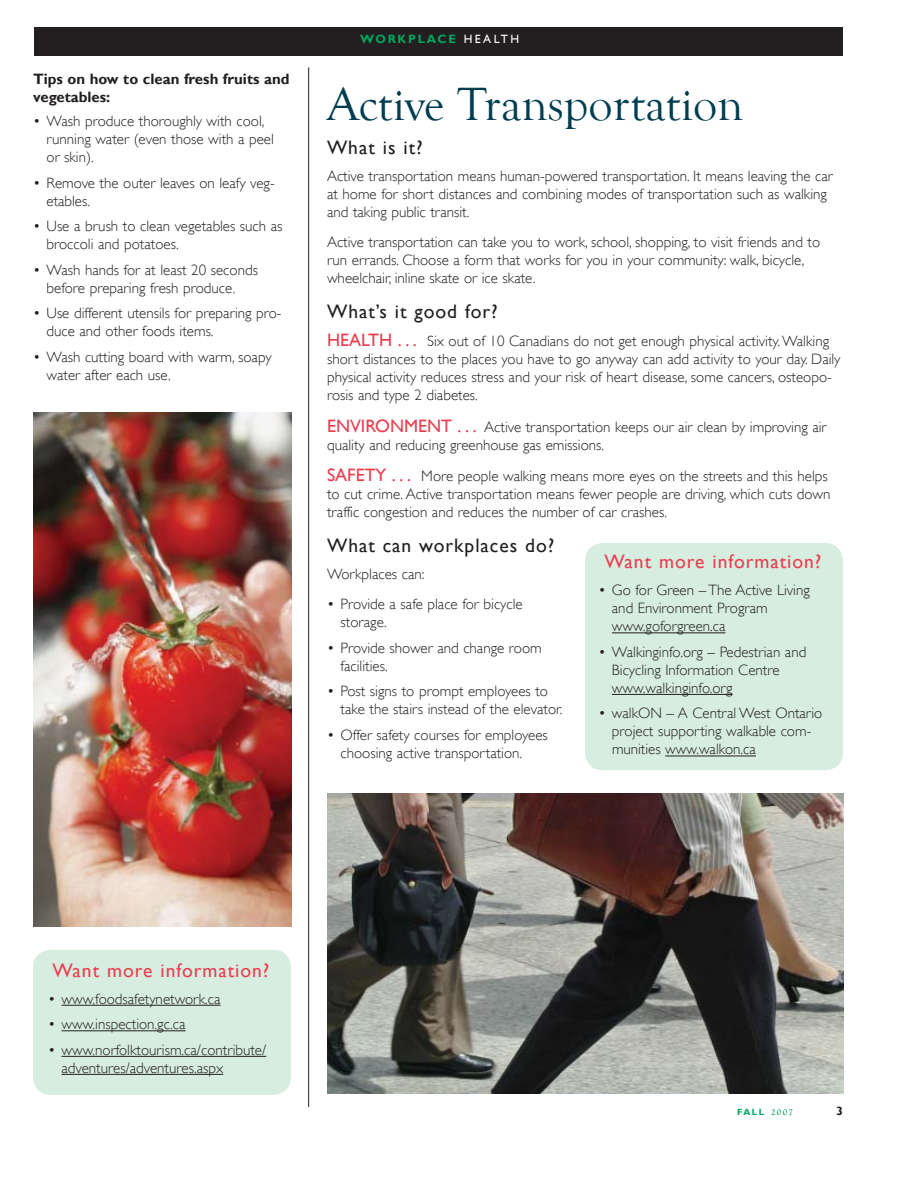
<style>
.page{position:relative;width:918px;height:1188px;background:#fff}
.page>*{position:absolute;margin:0;border:0;box-sizing:border-box;transform-origin:0 0}
.t1{font:48px "Goudy Old Style T";color:#013d50}
.t2{font:19.5px "Gill Sans";letter-spacing:.05em;color:#231f20}
.t3{font:19.5px "Gill Sans";letter-spacing:.05em;color:#eb3d50}
.t4{font:300 15px/18px "Gill Sans";color:#231f20}
.t5{font:700 15px/18px "Gill Sans";color:#231f20}
.t6{font:700 12px "Gill Sans";letter-spacing:.15em;color:#00a660}
.t7{font:700 12px "Gill Sans";color:#231f20}
.t8{font:700 9px "Gill Sans";color:#00a660}
.s1{font-weight:400;color:#fff}
.s2{font-weight:400;font-size:18px;color:#eb3d50}
.s3{font-family:"Goudy Old Style T"}
</style>
<div class="page">
<div style="left:35px;top:27px;width:808px;height:28px;background:#231f20"></div>
<div style="left:33px;top:950px;width:258px;height:145px;background:#d7ede0;border-radius:18px"></div>
<hr style="left:62px;top:1005px;width:159px;height:1px;background:#231f20">
<hr style="left:62px;top:1030px;width:124px;height:1px;background:#231f20">
<hr style="left:62px;top:1056px;width:204px;height:1px;background:#231f20">
<hr style="left:62px;top:1074px;width:161px;height:1px;background:#231f20">
<img style="left:33px;top:412px;width:258px;height:515px">
<hr style="left:308px;top:68px;width:1px;height:1039px;background:#231f20">
<div style="left:585px;top:543px;width:258px;height:227px;background:#d7ede0;border-radius:18px"></div>
<hr style="left:612px;top:632px;width:114px;height:1px;background:#231f20">
<hr style="left:612px;top:694px;width:120px;height:1px;background:#231f20">
<hr style="left:665px;top:756px;width:91px;height:1px;background:#231f20">
<img style="left:327px;top:793px;width:516px;height:301px">
<p class="t5" style="left:33px;top:70px;width:258px">Tips on how to clean fresh fruits and vegetables:</p>
<p class="t4" style="left:47px;top:112px;width:229px;text-indent:-14px">• Wash produce thoroughly with cool, running water (even those with a peel or skin).</p>
<p class="t4" style="left:47px;top:174px;width:230px;text-indent:-14px">• Remove the outer leaves on leafy veg&shy;etables.</p>
<p class="t4" style="left:47px;top:217px;width:238px;text-indent:-14px">• Use a brush to clean vegetables such as broccoli and potatoes.</p>
<p class="t4" style="left:47px;top:261px;width:213px;text-indent:-14px">• Wash hands for at least 20 seconds before preparing fresh produce.</p>
<p class="t4" style="left:47px;top:304px;width:237px;text-indent:-14px">• Use different utensils for preparing pro&shy;duce and other foods items.</p>
<p class="t4" style="left:47px;top:348px;width:227px;text-indent:-14px">• Wash cutting board with warm, soapy water after each use.</p>
<p class="t6" style="left:360px;top:32px;width:160px">WORKPLACE <span class="s1">HEALTH</span></p>
<h1 class="t1" style="left:327px;top:77px;width:418px">Active Transportation</h1>
<h2 class="t2" style="left:327px;top:136px;width:97px">What is it?</h2>
<p class="t4" style="left:327px;top:167px;width:507px">Active transportation means human-powered transportation. It means leaving the car at home for short distances and combining modes of transportation such as walking and taking public transit.</p>
<p class="t4" style="left:327px;top:233px;width:495px">Active transportation can take you to work, school, shopping, to visit friends and to run errands. Choose a form that works for you in your community: walk, bicycle, wheelchair, inline skate or ice skate.</p>
<h2 class="t2" style="left:327px;top:300px;width:172px">What’s it good for?</h2>
<p class="t4" style="left:327px;top:332px;width:515px"><span class="s2">HEALTH . . .</span> Six out of 10 Canadians do not get enough physical activity. Walking short distances to the places you have to go anyway can add activity to your day. Daily physical activity reduces stress and your risk of heart disease, some cancers, osteopo&shy;rosis and type 2 diabetes.</p>
<p class="t4" style="left:327px;top:418px;width:501px"><span class="s2">ENVIRONMENT . . .</span> Active transportation keeps our air clean by improving air quality and reducing greenhouse gas emissions.</p>
<p class="t4" style="left:327px;top:467px;width:505px"><span class="s2">SAFETY . . .</span> More people walking means more eyes on the streets and this helps to cut crime. Active transportation means fewer people are driving, which cuts down traffic congestion and reduces the number of car crashes.</p>
<h2 class="t2" style="left:327px;top:534px;width:229px">What can workplaces do?</h2>
<p class="t4" style="left:327px;top:565px;width:99px">Workplaces can:</p>
<p class="t4" style="left:341px;top:595px;width:184px;text-indent:-14px">• Provide a safe place for bicycle storage.</p>
<p class="t4" style="left:341px;top:639px;width:203px;text-indent:-14px">• Provide shower and change room facilities.</p>
<p class="t4" style="left:341px;top:682px;width:223px;text-indent:-14px">• Post signs to prompt employees to take the stairs instead of the elevator.</p>
<p class="t4" style="left:341px;top:726px;width:209px;text-indent:-14px">• Offer safety courses for employees choosing active transportation.</p>
<h2 class="t3" style="left:605px;top:550px;width:218px">Want more information?</h2>
<p class="t4" style="left:612px;top:581px;width:199px;text-indent:-14px">• Go for Green – The Active Living and Environment Program www.goforgreen.ca</p>
<p class="t4" style="left:612px;top:643px;width:196px;text-indent:-14px">• Walkinginfo.org – Pedestrian and<br>Bicycling Information Centre www.walkinginfo.org</p>
<p class="t4" style="left:612px;top:704px;width:212px;text-indent:-14px">• walkON – A Central West Ontario project supporting walkable com&shy;munities www.walkon.ca</p>
<h2 class="t3" style="left:53px;top:959px;width:218px">Want more information?</h2>
<p class="t4" style="left:48px;top:990px;width:174px">• www.foodsafetynetwork.ca</p>
<p class="t4" style="left:48px;top:1015px;width:139px">• www.inspection.gc.ca</p>
<p class="t4" style="left:62px;top:1041px;width:206px;text-indent:-14px">• www.norfolktourism.ca/contribute/ adventures/adventures.aspx</p>
<p class="t8" style="left:737px;top:1107px;width:57px">FALL <span class="s3">2007</span></p>
<p class="t7" style="left:836px;top:1104px;width:8px">3</p>
</div>
